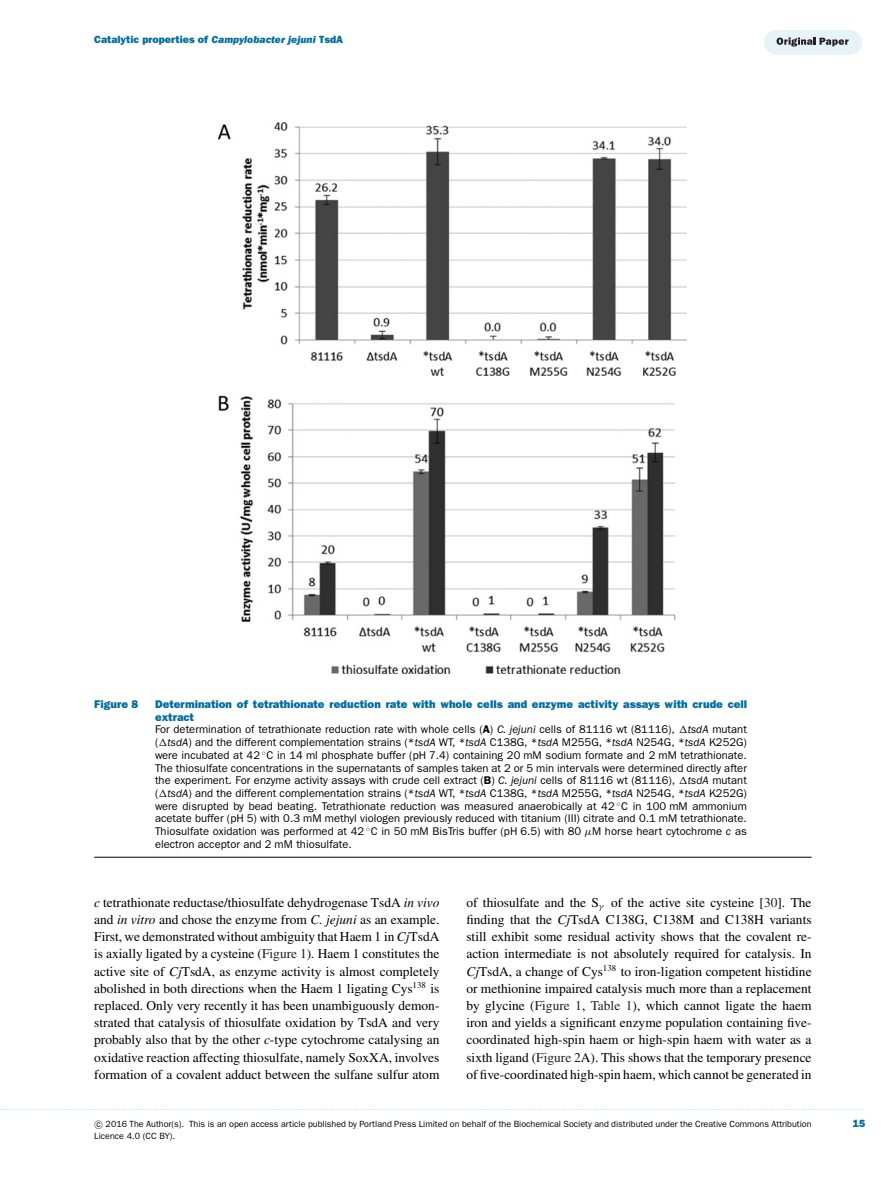
<style>
.page{position:relative;width:893px;height:1183px;background:#fff}
.page>*{position:absolute;margin:0;border:0;box-sizing:border-box;transform-origin:0 0}
.t1{font:13.5px/17.2px "Times";color:#000;text-align:justify}
.t2{font:11.25px/12.8px "Franklin Gothic";color:#000}
.t3{font:800 11.25px "Franklin Gothic";color:#006ca0}
.t4{font:800 10.5px "Franklin Gothic";color:#006ca0}
.t5{font:9px/12px "Franklin Gothic";color:#000}
.s1{font-style:italic}
.s2{font-weight:800;color:#006ca0}
.s3{font-weight:600}
.s4{font-family:"RMTMI"}
.s5{color:#231f20}
.s6{font-family:"CMSY10"}
</style>
<div class="page">
<div style="left:764px;top:30px;width:98px;height:25px;background:#e7f4f7;border-radius:12px"></div>
<div style="left:763px;top:30px;width:100px;height:25px;border:1px solid #fff;border-radius:13px"></div>
<svg style="left:776px;top:37px;width:73px;height:9px"></svg>
<img style="left:219px;top:122px;width:468px;height:551px">
<hr style="left:94px;top:856px;width:718px;height:1px;background:#000">
<p class="t4" style="left:94px;top:36px;width:250px">Catalytic properties of <span class="s1">Campylobacter jejuni</span> TsdA</p>
<p class="t3" style="left:94px;top:700px;width:45px">Figure 8</p>
<p class="t2" style="left:155px;top:698px;width:594px"><span class="s2">Determination of tetrathionate reduction rate with whole cells and enzyme activity assays with crude cell extract<br></span>For determination of tetrathionate reduction rate with whole cells (<span class="s3">A</span>) <span class="s1">C. jejuni</span> cells of 81116 wt (81116), <span class="s4">-</span><span class="s1">tsdA</span> mutant (<span class="s4">-</span><span class="s1">tsdA</span>) and the different complementation strains (*<span class="s1">tsdA</span> WT, *<span class="s1">tsdA</span> C138G, *<span class="s1">tsdA</span> M255G, *<span class="s1">tsdA</span> N254G, *<span class="s1">tsdA</span> K252G) were incubated at 42 <sup>◦</sup>C in 14 ml phosphate buffer (pH 7.4) containing 20 mM sodium formate and 2 mM tetrathionate.<br>The thiosulfate concentrations in the supernatants of samples taken at 2 or 5 min intervals were determined directly after the experiment. For enzyme activity assays with crude cell extract (<span class="s3">B</span>) <span class="s1">C. jejuni</span> cells of 81116 wt (81116), <span class="s4">-</span><span class="s1">tsdA</span> mutant (<span class="s4">-</span><span class="s1">tsdA</span>) and the different complementation strains (*<span class="s1">tsdA</span> WT, *<span class="s1">tsdA</span> C138G, *<span class="s1">tsdA</span> M255G, *<span class="s1">tsdA</span> N254G, *<span class="s1">tsdA</span> K252G) were disrupted by bead beating. Tetrathionate reduction was measured anaerobically at 42 <sup>◦</sup>C in 100 mM ammonium acetate buffer (pH 5) with 0.3 mM methyl viologen previously reduced with titanium (III) citrate and 0.1 mM tetrathionate.<br>Thiosulfate oxidation was performed at 42 <sup>◦</sup>C in 50 mM BisTris buffer (pH 6.5) with 80 <span class="s4">μ</span>M horse heart cytochrome <span class="s1">c</span> as electron acceptor and 2 mM thiosulfate.</p>
<p class="t1" style="left:94px;top:894px;width:347px"><span class="s1">c</span> tetrathionate reductase/thiosulfate dehydrogenase TsdA <span class="s1">in vivo </span>and <span class="s1">in vitro</span> and chose the enzyme from <span class="s1">C. jejuni</span> as an example.<br>First, we demonstrated without ambiguity that Haem 1 in <span class="s1">Cj</span>TsdA is axially ligated by a cysteine (<span class="s5">Figure 1</span>)<span class="s1">.</span> Haem 1 constitutes the active site of <span class="s1">Cj</span>TsdA, as enzyme activity is almost completely abolished in both directions when the Haem 1 ligating Cys<sup>138</sup> is replaced. Only very recently it has been unambiguously demon&shy;strated that catalysis of thiosulfate oxidation by TsdA and very probably also that by the other <span class="s1">c</span>-type cytochrome catalysing an oxidative reaction affecting thiosulfate, namely SoxXA, involves formation of a covalent adduct between the sulfane sulfur atom</p>
<p class="t1" style="left:466px;top:894px;width:347px">of thiosulfate and the S<sub>γ</sub> of the active site cysteine [<span class="s5">30</span>]. The finding that the <span class="s1">Cj</span>TsdA C138G, C138M and C138H variants still exhibit some residual activity shows that the covalent re&shy;action intermediate is not absolutely required for catalysis. In <span class="s1">Cj</span>TsdA, a change of Cys<sup>138</sup> to iron-ligation competent histidine or methionine impaired catalysis much more than a replacement by glycine (<span class="s5">Figure 1</span>, <span class="s5">Table 1</span>), which cannot ligate the haem iron and yields a significant enzyme population containing five&shy;coordinated high-spin haem or high-spin haem with water as a sixth ligand (<span class="s5">Figure 2</span>A). This shows that the temporary presence of five-coordinated high-spin haem, which cannot be generated in</p>
<p class="t5" style="left:94px;top:1118px;width:719px"><span class="s6">-</span>c 2016 The Author(s). This is an open access article published by Portland Press Limited on behalf of the Biochemical Society and distributed under the Creative Commons Attribution<br>Licence 4.0 (CC BY).</p>
<p class="t4" style="left:853px;top:1119px;width:14px">15</p>
</div>
